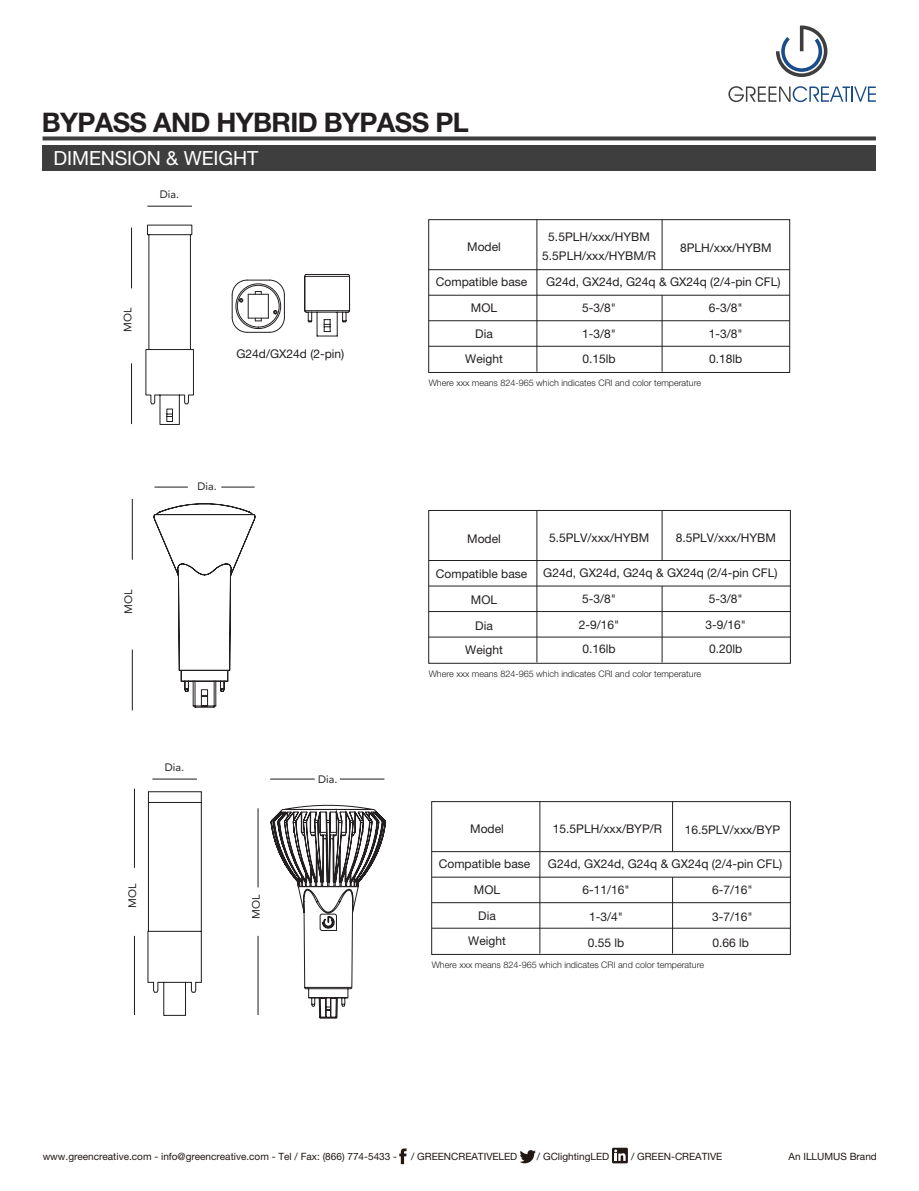
<style>
.page{position:relative;width:919px;height:1191px;background:#fff}
.page>*{position:absolute;margin:0;border:0;box-sizing:border-box;transform-origin:0 0}
.t1{font:700 27px "Helvetica Neue LT Pro";letter-spacing:-.025em;color:#231f20}
.t2{font:19.5px "Helvetica Neue LT Pro";letter-spacing:-.005em;color:#fff}
.t3{font:12px/25.2px "Helvetica Neue LT Pro";color:#231f20;text-align:center}
.t4{font:10.8px "Avenir";color:#231f20}
.t5{font:10.05px "Helvetica Neue LT Pro";color:#211814}
.t6{font:300 9px "Helvetica Neue LT Pro";color:#231f20}
</style>
<div class="page">
<svg style="left:776px;top:26px;width:51px;height:51px"></svg>
<svg style="left:728px;top:86px;width:147px;height:16px"></svg>
<svg style="left:43px;top:136px;width:832px;height:4px;background:#545455"></svg>
<div style="left:42px;top:145px;width:834px;height:25px;background:#3e3e3f"></div>
<hr style="left:131px;top:227px;width:1px;height:61px;background:#231f20">
<hr style="left:131px;top:363px;width:1px;height:61px;background:#231f20">
<hr style="left:132px;top:499px;width:1px;height:61px;background:#231f20">
<hr style="left:154px;top:486px;width:34px;height:1px;background:#231f20">
<hr style="left:221px;top:486px;width:33px;height:1px;background:#231f20">
<hr style="left:132px;top:649px;width:1px;height:61px;background:#231f20">
<div style="left:428px;top:219px;width:361px;height:154px;border:1px solid #231f20"></div>
<hr style="left:428px;top:295px;width:361px;height:1px;background:#231f20">
<hr style="left:428px;top:269px;width:361px;height:1px;background:#231f20">
<hr style="left:428px;top:320px;width:361px;height:1px;background:#231f20">
<hr style="left:428px;top:346px;width:361px;height:1px;background:#231f20">
<hr style="left:536px;top:220px;width:1px;height:152px;background:#231f20">
<hr style="left:661px;top:295px;width:1px;height:77px;background:#231f20">
<hr style="left:661px;top:220px;width:1px;height:50px;background:#231f20">
<div style="left:428px;top:510px;width:362px;height:153px;border:1px solid #231f20"></div>
<hr style="left:428px;top:586px;width:362px;height:1px;background:#231f20">
<hr style="left:428px;top:560px;width:362px;height:1px;background:#231f20">
<hr style="left:428px;top:611px;width:362px;height:1px;background:#231f20">
<hr style="left:428px;top:637px;width:362px;height:1px;background:#231f20">
<hr style="left:536px;top:510px;width:1px;height:152px;background:#231f20">
<hr style="left:661px;top:586px;width:1px;height:76px;background:#231f20">
<hr style="left:661px;top:510px;width:1px;height:50px;background:#231f20">
<svg style="left:153px;top:503px;width:102px;height:205px"></svg>
<svg style="left:145px;top:224px;width:49px;height:201px"></svg>
<hr style="left:147px;top:206px;width:45px;height:1px;background:#231f20">
<svg style="left:231px;top:279px;width:54px;height:54px"></svg>
<svg style="left:304px;top:274px;width:46px;height:63px"></svg>
<svg style="left:399px;top:1148px;width:7px;height:16px"></svg>
<svg style="left:519px;top:1150px;width:17px;height:13px"></svg>
<svg style="left:612px;top:1147px;width:16px;height:16px"></svg>
<svg style="left:614px;top:1149px;width:11px;height:11px"></svg>
<hr style="left:134px;top:788px;width:1px;height:80px;background:#231f20">
<hr style="left:134px;top:936px;width:1px;height:79px;background:#231f20">
<hr style="left:257px;top:808px;width:1px;height:79px;background:#231f20">
<hr style="left:257px;top:936px;width:1px;height:79px;background:#231f20">
<div style="left:431px;top:801px;width:359px;height:153px;border:1px solid #231f20"></div>
<hr style="left:431px;top:877px;width:359px;height:1px;background:#231f20">
<hr style="left:431px;top:851px;width:359px;height:1px;background:#231f20">
<hr style="left:431px;top:902px;width:359px;height:1px;background:#231f20">
<hr style="left:431px;top:928px;width:359px;height:1px;background:#231f20">
<hr style="left:539px;top:801px;width:1px;height:152px;background:#231f20">
<hr style="left:672px;top:877px;width:1px;height:76px;background:#231f20">
<hr style="left:672px;top:801px;width:1px;height:50px;background:#231f20">
<hr style="left:152px;top:778px;width:45px;height:1px;background:#231f20">
<hr style="left:270px;top:778px;width:45px;height:1px;background:#231f20">
<hr style="left:340px;top:778px;width:44px;height:1px;background:#231f20">
<svg style="left:147px;top:791px;width:55px;height:225px"></svg>
<svg style="left:270px;top:804px;width:116px;height:215px"></svg>
<h1 class="t1" style="left:42px;top:105px;width:428px">BYPASS AND HYBRID BYPASS PL</h1>
<h2 class="t2" style="left:54px;top:146px;width:206px">DIMENSION &amp; WEIGHT</h2>
<p class="t4" style="left:160px;top:185px;width:21px">Dia.</p>
<p class="t3" style="left:467px;top:234px;width:35px">Model</p>
<p class="t3" style="left:542px;top:228px;width:115px;line-height:18.5px">5.5PLH/xxx/HYBM<br>5.5PLH/xxx/HYBM/R</p>
<p class="t3" style="left:680px;top:234px;width:93px">8PLH/xxx/HYBM</p>
<p class="t3" style="left:436px;top:269px;width:93px">Compatible base</p>
<p class="t3" style="left:546px;top:269px;width:236px">G24d, GX24d, G24q &amp; GX24q (2/4-pin CFL)</p>
<p class="t4" style="left:119px;top:332px;width:26px;rotate:-90deg">MOL</p>
<p class="t3" style="left:236px;top:341px;width:109px">G24d/GX24d (2-pin)</p>
<p class="t3" style="left:465px;top:295px;width:39px">MOL<br>Dia<br>Weight</p>
<p class="t3" style="left:582px;top:295px;width:35px;text-align:justify">5-3/8" 1-3/8" 0.15lb</p>
<p class="t3" style="left:708px;top:295px;width:35px;text-align:justify">6-3/8" 1-3/8" 0.18lb</p>
<p class="t6" style="left:428px;top:377px;width:274px">Where xxx means 824-965 which indicates CRI and color temperature</p>
<p class="t4" style="left:197px;top:477px;width:21px">Dia.</p>
<p class="t3" style="left:467px;top:526px;width:35px">Model</p>
<p class="t3" style="left:549px;top:525px;width:102px">5.5PLV/xxx/HYBM</p>
<p class="t3" style="left:675px;top:525px;width:102px">8.5PLV/xxx/HYBM</p>
<p class="t3" style="left:436px;top:561px;width:93px">Compatible base</p>
<p class="t3" style="left:543px;top:560px;width:236px">G24d, GX24d, G24q &amp; GX24q (2/4-pin CFL)</p>
<p class="t4" style="left:120px;top:614px;width:26px;rotate:-90deg">MOL</p>
<p class="t3" style="left:579px;top:586px;width:42px">5-3/8"<br>2-9/16"<br>0.16lb</p>
<p class="t3" style="left:705px;top:586px;width:42px">5-3/8"<br>3-9/16"<br>0.20lb</p>
<p class="t3" style="left:465px;top:587px;width:39px">MOL<br>Dia<br>Weight</p>
<p class="t6" style="left:428px;top:668px;width:274px">Where xxx means 824-965 which indicates CRI and color temperature</p>
<p class="t4" style="left:165px;top:758px;width:21px">Dia.</p>
<p class="t4" style="left:318px;top:770px;width:21px">Dia.</p>
<p class="t3" style="left:470px;top:816px;width:35px">Model</p>
<p class="t3" style="left:553px;top:816px;width:111px">15.5PLH/xxx/BYP/R</p>
<p class="t3" style="left:684px;top:816px;width:97px">16.5PLV/xxx/BYP</p>
<p class="t3" style="left:439px;top:851px;width:93px">Compatible base</p>
<p class="t3" style="left:548px;top:851px;width:236px">G24d, GX24d, G24q &amp; GX24q (2/4-pin CFL)</p>
<p class="t4" style="left:124px;top:907px;width:26px;rotate:-90deg">MOL</p>
<p class="t4" style="left:247px;top:918px;width:26px;rotate:-90deg">MOL</p>
<p class="t3" style="left:468px;top:877px;width:39px">MOL<br>Dia<br>Weight</p>
<p class="t3" style="left:582px;top:876px;width:49px;line-height:26.4px">6-11/16"<br>1-3/4"</p>
<p class="t3" style="left:587px;top:929px;width:38px">0.55 lb</p>
<p class="t3" style="left:712px;top:876px;width:42px;line-height:26.4px;text-align:left">6-7/16"<br>3-7/16"</p>
<p class="t3" style="left:712px;top:929px;width:38px">0.66 lb</p>
<p class="t6" style="left:431px;top:959px;width:274px">Where xxx means 824-965 which indicates CRI and color temperature</p>
<p class="t5" style="left:43px;top:1150px;width:356px">www.greencreative.com - info@greencreative.com - Tel / Fax: (866) 774-5433 -</p>
<p class="t5" style="left:411px;top:1150px;width:108px">/ GREENCREATIVELED</p>
<p class="t5" style="left:537px;top:1150px;width:74px">/ GClightingLED</p>
<p class="t5" style="left:631px;top:1150px;width:93px">/ GREEN-CREATIVE</p>
<p class="t5" style="left:788px;top:1150px;width:90px">An ILLUMUS Brand</p>
</div>
